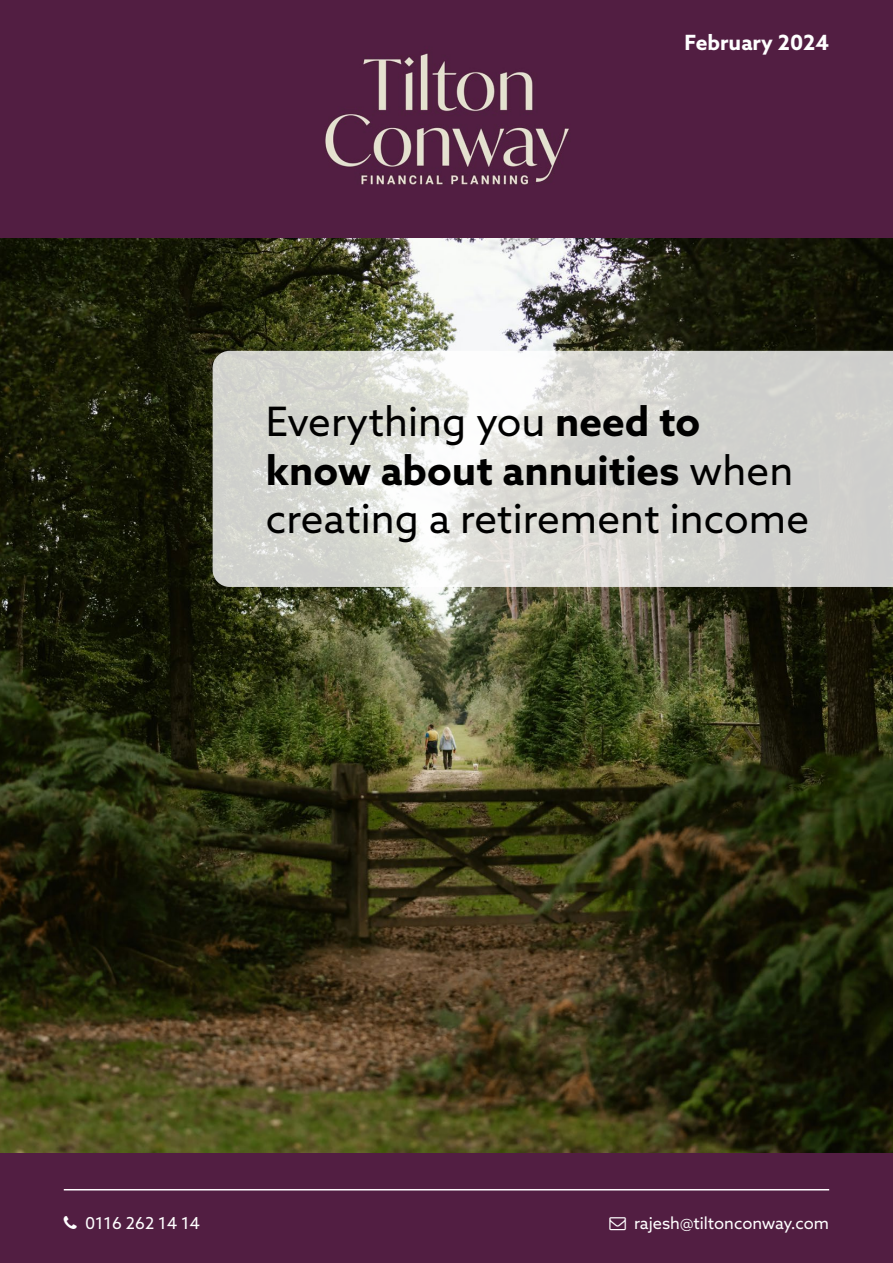
<style>
.page{position:relative;width:893px;height:1263px;background:#fff}
.page>*{position:absolute;margin:0;border:0;box-sizing:border-box;transform-origin:0 0}
.t1{font:40.5px/48.6px "Azo Sans";color:#000}
.t2{font:700 21px "Azo Sans";color:#fff}
.t3{font:16.5px "Azo Sans";color:#fff}
.s1{font-weight:700}
</style>
<div class="page">
<div style="left:0;top:0;width:893px;height:232px;background:#521e42"></div>
<img style="left:0;top:238px;width:893px;height:915px">
<div style="left:0;top:1153px;width:893px;height:110px;background:#521e42"></div>
<svg style="left:213px;top:351px;width:680px;height:236px;background:#d9d9d5"></svg>
<hr style="left:64px;top:1189px;width:765px;height:1px;background:#fff">
<div style="left:0;top:232px;width:893px;height:6px;background:#521e42"></div>
<img style="left:322px;top:29px;width:249px;height:178px">
<p class="t2" style="left:684px;top:29px;width:146px">February 2024</p>
<p class="t1" style="left:266px;top:397px;width:545px">Everything you <span class="s1">need to know about annuities</span> when creating a retirement income</p>
<p class="t3" style="left:85px;top:1212px;width:117px">0116 262 14 14</p>
<p class="t3" style="left:634px;top:1212px;width:197px">rajesh@tiltonconway.com</p>
</div>
